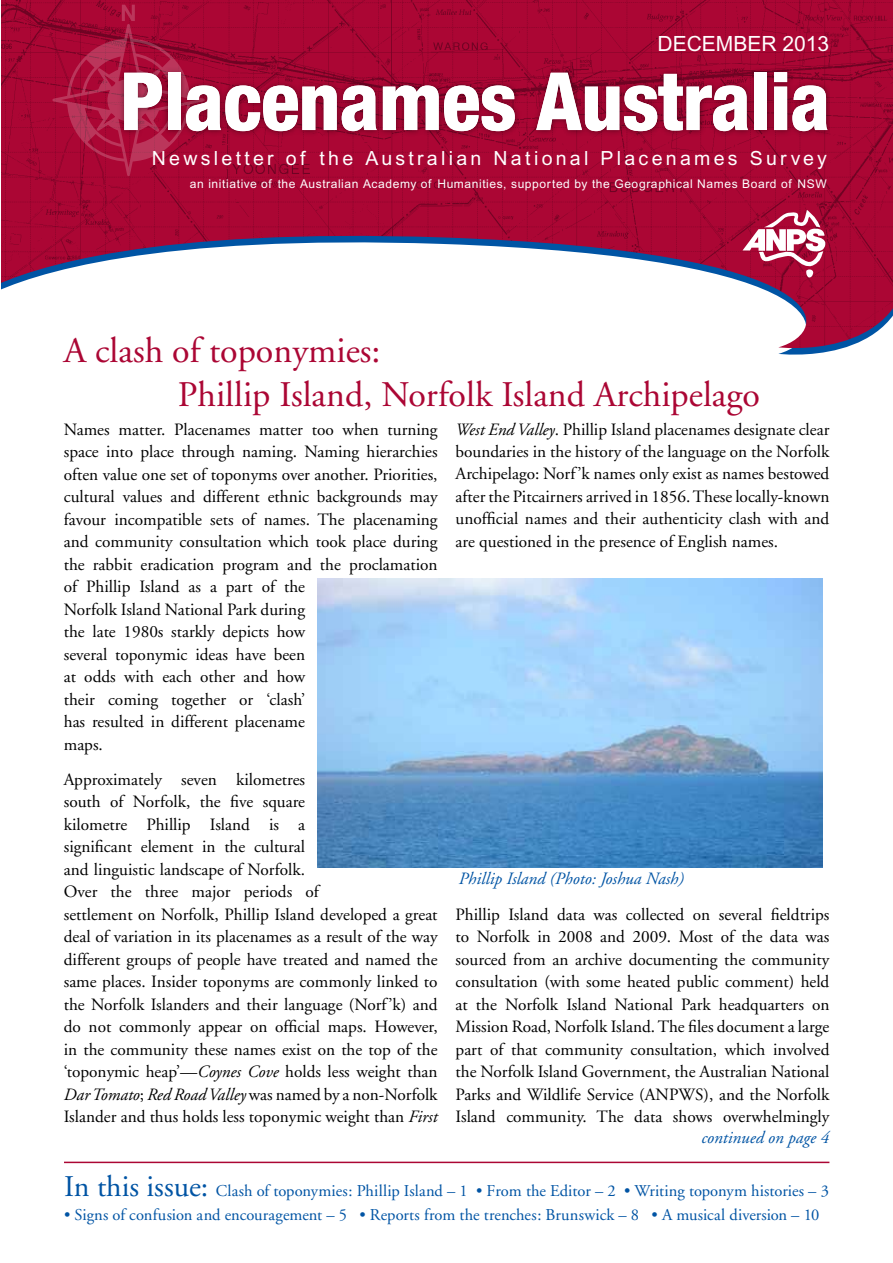
<style>
.page{position:relative;width:893px;height:1263px;background:#fff}
.page>*{position:absolute;margin:0;border:0;box-sizing:border-box;transform-origin:0 0}
.t1{font:36px/43.2px "Adobe Garamond";color:#ab0634}
.t2{font:21px "Arial";color:#fff}
.t3{font:19.5px "Arial";letter-spacing:.17em;color:#fff}
.t4{font:17.25px/22.5px "Adobe Garamond";color:#000}
.t5{font:italic 17.25px "Adobe Garamond";color:#0054a4}
.t6{font:16.5px "Adobe Garamond";color:#0054a4}
.t7{font:12px "Arial";letter-spacing:.05em;color:#fff}
.s1{font-style:italic}
.s2{font-size:30px}
</style>
<div class="page">
<img style="left:1px;top:0;width:892px;height:349px">
<hr style="left:64px;top:1161px;width:765px;height:2px;background:#ab0634">
<img style="left:377px;top:64px;width:452px;height:76px">
<svg style="left:52px;top:5px;width:325px;height:171px;background:#b12b51"></svg>
<svg style="left:383px;top:86px;width:132px;height:45px"></svg>
<svg style="left:536px;top:73px;width:212px;height:58px"></svg>
<div style="left:754px;top:73px;width:13px;height:57px;background:#fff"></div>
<svg style="left:774px;top:72px;width:53px;height:59px"></svg>
<svg style="left:742px;top:210px;width:83px;height:67px"></svg>
<img style="left:318px;top:578px;width:505px;height:289px">
<p class="t2" style="left:658px;top:31px;width:173px">DECEMBER 2013</p>
<p class="t3" style="left:152px;top:147px;width:676px">Newsletter of the Australian National Placenames Survey</p>
<p class="t7" style="left:190px;top:177px;width:638px">an initiative of the Australian Academy of Humanities, supported by the Geographical Names Board of NSW</p>
<h1 class="t1" style="left:178px;top:330px;width:584px;text-indent:-114px">A clash of toponymies:<br>Phillip Island, Norfolk Island Archipelago</h1>
<p class="t4" style="left:64px;top:418px;width:375px">Names matter. Placenames matter too when turning space into place through naming. Naming hierarchies often value one set of toponyms over another. Priorities, cultural values and different ethnic backgrounds may favour incompatible sets of names. The placenaming and community consultation which took place during the rabbit eradication program and the proclamation of Phillip Island as a part of the<br>Norfolk Island National Park during<br>the late 1980s starkly depicts how<br>several toponymic ideas have been<br>at odds with each other and how<br>their coming together or ‘clash’<br>has resulted in different placename<br>maps.</p>
<p class="t4" style="left:64px;top:769px;width:375px">Approximately seven kilometres<br>south of Norfolk, the five square<br>kilometre Phillip Island is a<br>significant element in the cultural<br>and linguistic landscape of Norfolk.<br>Over the three major periods of<br>settlement on Norfolk, Phillip Island developed a great deal of variation in its placenames as a result of the way different groups of people have treated and named the same places. Insider toponyms are commonly linked to the Norfolk Islanders and their language (Norf’k) and do not commonly appear on official maps. However, in the community these names exist on the top of the ‘toponymic heap’—<span class="s1">Coynes Cove</span> holds less weight than <span class="s1">Dar Tomato</span>; <span class="s1">Red Road Valley</span> was named by a non-Norfolk Islander and thus holds less toponymic weight than <span class="s1">First</span></p>
<p class="t4" style="left:456px;top:418px;width:375px;text-align:justify"><span class="s1">West End Valley</span>. Phillip Island placenames designate clear boundaries in the history of the language on the Norfolk Archipelago: Norf’k names only exist as names bestowed after the Pitcairners arrived in 1856. These locally-known unofficial names and their authenticity clash with and are questioned in the presence of English names.</p>
<p class="t5" style="left:459px;top:869px;width:227px">Phillip Island (Photo: Joshua Nash)</p>
<p class="t4" style="left:456px;top:903px;width:375px;text-align:justify">Phillip Island data was collected on several fieldtrips to Norfolk in 2008 and 2009. Most of the data was sourced from an archive documenting the community consultation (with some heated public comment) held at the Norfolk Island National Park headquarters on Mission Road, Norfolk Island. The files document a large part of that community consultation, which involved the Norfolk Island Government, the Australian National Parks and Wildlife Service (ANPWS), and the Norfolk Island community. The data shows overwhelmingly</p>
<p class="t5" style="left:701px;top:1128px;width:129px">continued on page 4</p>
<p class="t6" style="left:64px;top:1182px;width:766px"><span class="s2">In this issue:</span> Clash of toponymies: Phillip Island – 1 • From the Editor – 2 • Writing toponym histories – 3</p>
<p class="t6" style="left:64px;top:1206px;width:757px">• Signs of confusion and encouragement – 5 • Reports from the trenches: Brunswick – 8 • A musical diversion – 10</p>
</div>
